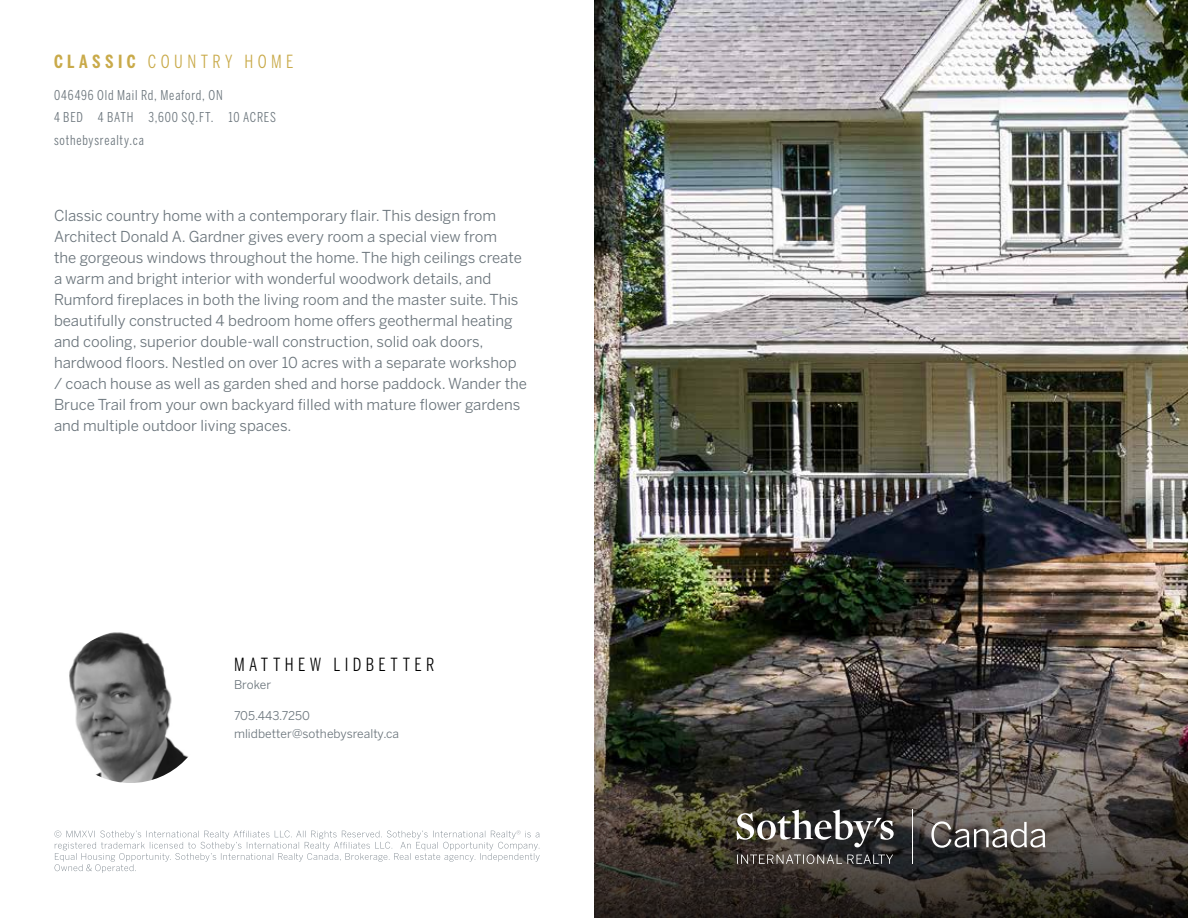
<style>
.page{position:relative;width:1188px;height:918px;background:#fff}
.page>*{position:absolute;margin:0;border:0;box-sizing:border-box;transform-origin:0 0}
.t1{font:18px "Benton Sans Compressed";letter-spacing:.245em;color:#c9aa4a}
.t2{font:18px "Benton Sans Compressed";letter-spacing:.245em;color:#000}
.t3{font:15px/21px "Benton Sans";color:#6a747b}
.t4{font:13.5px/22.5px "Benton Sans Compressed";letter-spacing:.055em;color:#6a747b}
.t5{font:12px/18px "Benton Sans";letter-spacing:.005em;color:#6a747b}
.s1{font-weight:700}
</style>
<div class="page">
<img style="left:594px;top:0;width:594px;height:656px">
<svg style="left:594px;top:656px;width:594px;height:262px"></svg>
<svg style="left:54px;top:830px;width:486px;height:43px"></svg>
<img style="left:54px;top:630px;width:153px;height:153px;border-radius:76px">
<hr style="left:912px;top:810px;width:1px;height:54px;background:#fff">
<svg style="left:737px;top:810px;width:157px;height:37px"></svg>
<svg style="left:737px;top:854px;width:156px;height:10px"></svg>
<svg style="left:931px;top:821px;width:114px;height:27px"></svg>
<p class="t1" style="left:54px;top:51px;width:241px"><span class="s1">CLASSIC</span> COUNTRY HOME</p>
<p class="t4" style="left:54px;top:83px;width:223px">046496 Old Mail Rd, Meaford, ON<br>4 BED 4 BATH 3,600 SQ.FT. 10 ACRES sothebysrealty.ca</p>
<p class="t3" style="left:54px;top:205px;width:475px">Classic country home with a contemporary flair. This design from Architect Donald A. Gardner gives every room a special view from<br>the gorgeous windows throughout the home. The high ceilings create a warm and bright interior with wonderful woodwork details, and Rumford fireplaces in both the living room and the master suite. This beautifully constructed 4 bedroom home offers geothermal heating and cooling, superior double-wall construction, solid oak doors, hardwood floors. Nestled on over 10 acres with a separate workshop / coach house as well as garden shed and horse paddock. Wander the Bruce Trail from your own backyard filled with mature flower gardens and multiple outdoor living spaces.</p>
<p class="t2" style="left:234px;top:653px;width:202px">MATTHEW LIDBETTER</p>
<p class="t5" style="left:234px;top:675px;width:39px">Broker</p>
<p class="t5" style="left:234px;top:707px;width:167px">705.443.7250 mlidbetter@sothebysrealty.ca</p>
</div>
